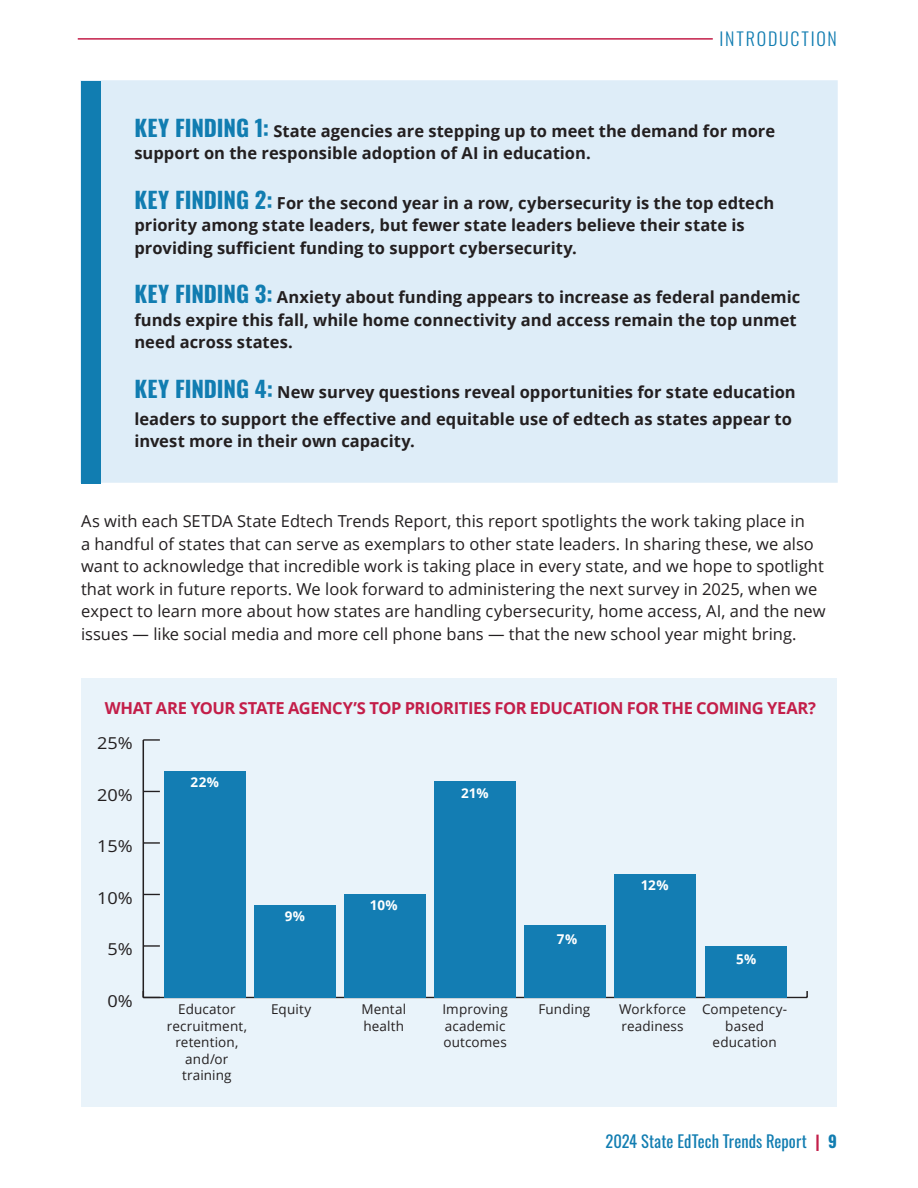
<style>
.page{position:relative;width:918px;height:1188px;background:#fff}
.page>*{position:absolute;margin:0;border:0;box-sizing:border-box;transform-origin:0 0}
.t1{font:300 18px "Oswald";letter-spacing:.095em;color:#117db1}
.body_text{font:700 16.5px/22.5px "Open Sans";color:#231f20}
.body_text-2{font:16.5px/22.5px "Open Sans";color:#231f20}
.body_text-3{font:700 16.5px "Open Sans";letter-spacing:-.025em;color:#c31e49}
.t2{font:16.5px "Oswald";letter-spacing:.005em;color:#117db1}
.body_text-4{font:16.5px "Open Sans";color:#231f20;scale:1.1 1}
.body_text-5{font:13.5px/16.5px "Open Sans";letter-spacing:.01em;color:#231f20}
.t3{font:700 13.5px "Open Sans";letter-spacing:.005em;color:#fff}
.s1{font-family:"Oswald";font-size:22.5px;color:#117db1}
.s2{font-weight:700;color:#c31e49}
.s3{font-weight:700}
</style>
<div class="page">
<hr style="left:78px;top:38px;width:635px;height:2px;background:#c31e49">
<div style="left:80px;top:80px;width:758px;height:403px;background:#deedf8"></div>
<div style="left:81px;top:81px;width:19px;height:403px;background:#117db1"></div>
<div style="left:81px;top:678px;width:756px;height:429px;background:#e9f3fa"></div>
<hr style="left:143px;top:997px;width:664px;height:1px;background:#231f20">
<svg style="left:806px;top:991px;width:2px;height:6px"></svg>
<hr style="left:143px;top:740px;width:1px;height:257px;background:#231f20">
<svg style="left:144px;top:991px;width:16px;height:6px"></svg>
<svg style="left:144px;top:945px;width:16px;height:2px"></svg>
<svg style="left:144px;top:894px;width:16px;height:1px"></svg>
<svg style="left:144px;top:842px;width:16px;height:2px"></svg>
<svg style="left:144px;top:791px;width:16px;height:1px"></svg>
<svg style="left:143px;top:739px;width:17px;height:2px"></svg>
<div style="left:705px;top:946px;width:81px;height:51px;background:#137db3"></div>
<div style="left:615px;top:874px;width:81px;height:123px;background:#137db3"></div>
<div style="left:525px;top:925px;width:81px;height:72px;background:#137db3"></div>
<div style="left:435px;top:781px;width:81px;height:216px;background:#137db3"></div>
<div style="left:345px;top:894px;width:81px;height:103px;background:#137db3"></div>
<div style="left:254px;top:905px;width:82px;height:92px;background:#137db3"></div>
<div style="left:164px;top:771px;width:81px;height:226px;background:#137db3"></div>
<p class="t1" style="left:720px;top:23px;width:119px">INTRODUCTION</p>
<p class="body_text" style="left:134px;top:119px;width:642px"><span class="s1">KEY FINDING 1:</span> State agencies are stepping up to meet the demand for more support on the responsible adoption of AI in education.</p>
<p class="body_text" style="left:134px;top:191px;width:642px"><span class="s1">KEY FINDING 2:</span> For the second year in a row, cybersecurity is the top edtech priority among state leaders, but fewer state leaders believe their state is providing sufficient funding to support cybersecurity.</p>
<p class="body_text" style="left:134px;top:285px;width:667px"><span class="s1">KEY FINDING 3:</span> Anxiety about funding appears to increase as federal pandemic funds expire this fall, while home connectivity and access remain the top unmet need across states.</p>
<p class="body_text" style="left:134px;top:378px;width:663px;line-height:27px"><span class="s1">KEY FINDING 4:</span> New survey questions reveal opportunities for state education leaders to support the effective and equitable use of edtech as states appear to</p>
<p class="body_text" style="left:134px;top:429px;width:282px">invest more in their own capacity.</p>
<p class="body_text-2" style="left:81px;top:510px;width:746px">As with each SETDA State Edtech Trends Report, this report spotlights the work taking place in<br>a handful of states that can serve as exemplars to other state leaders. In sharing these, we also want to acknowledge that incredible work is taking place in every state, and we hope to spotlight that work in future reports. We look forward to administering the next survey in 2025, when we expect to learn more about how states are handling cybersecurity, home access, AI, and the new issues — like social media and more cell phone bans — that the new school year might bring.</p>
<p class="body_text-3" style="left:105px;top:697px;width:713px">WHAT ARE YOUR STATE AGENCY’S TOP PRIORITIES FOR EDUCATION FOR THE COMING YEAR?</p>
<p class="body_text-4" style="left:97px;top:732px;width:34px">25%</p>
<p class="body_text-4" style="left:97px;top:783px;width:34px">20%</p>
<p class="body_text-4" style="left:97px;top:835px;width:34px">15%</p>
<p class="body_text-4" style="left:97px;top:886px;width:34px">10%</p>
<p class="body_text-4" style="left:108px;top:938px;width:24px">5%</p>
<p class="body_text-4" style="left:108px;top:989px;width:24px">0%</p>
<p class="t3" style="left:191px;top:772px;width:30px">22%</p>
<p class="t3" style="left:285px;top:907px;width:22px">9%</p>
<p class="t3" style="left:370px;top:895px;width:30px">10%</p>
<p class="t3" style="left:461px;top:783px;width:29px">21%</p>
<p class="t3" style="left:557px;top:929px;width:22px">7%</p>
<p class="t3" style="left:641px;top:876px;width:29px">12%</p>
<p class="t3" style="left:736px;top:950px;width:22px">5%</p>
<p class="body_text-5" style="left:167px;top:1001px;width:82px;text-align:center">Educator recruitment, retention, and/or training</p>
<p class="body_text-5" style="left:271px;top:1001px;width:42px">Equity</p>
<p class="body_text-5" style="left:361px;top:1001px;width:46px">Mental health</p>
<p class="body_text-5" style="left:442px;top:1001px;width:67px">Improving academic outcomes</p>
<p class="body_text-5" style="left:538px;top:1001px;width:53px">Funding</p>
<p class="body_text-5" style="left:619px;top:1001px;width:68px">Workforce readiness</p>
<p class="body_text-5" style="left:702px;top:1001px;width:87px;text-align:center">Competency&shy;based education</p>
<p class="t2" style="left:605px;top:1126px;width:233px">2024 State EdTech Trends Report <span class="s2">|</span> <span class="s3">9</span></p>
</div>
